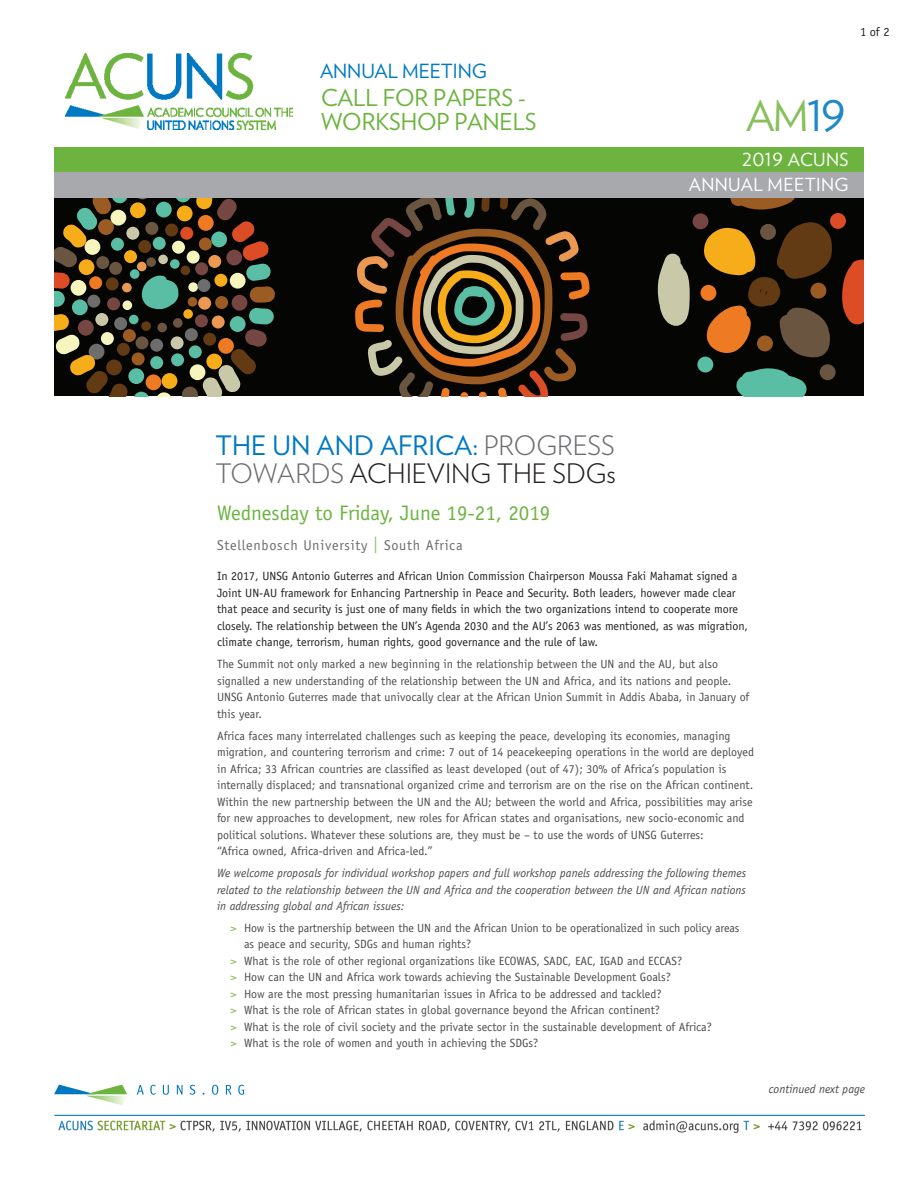
<style>
.page{position:relative;width:918px;height:1188px;background:#fff}
.page>*{position:absolute;margin:0;border:0;box-sizing:border-box;transform-origin:0 0}
.t1{font:42px "Verlag";color:#89c05e}
.CAPS_title{font:300 26.7px/27.9px "Verlag";letter-spacing:-.005em;color:#231f20}
.CAPS_title-2{font:23.25px/24px "Verlag";letter-spacing:-.005em;color:#6cb43f}
._2_-_date_of_event{font:21px "Officina Sans Std";color:#6cb43f}
.CAPS_title-3{font:19.5px "Verlag";letter-spacing:-.005em;color:#0079c2}
.t2{font:18px/25.5px "Verlag";letter-spacing:.02em;color:#fff;text-align:right}
._4_-_body_copy{font:14.25px "Officina Sans Std";letter-spacing:.05em;color:#6c6d70}
.application_details{font:12.3px "Officina Sans Std";color:#231f20}
._4_-_body_copy-2{font:12px/16.5px "Officina Sans Std";color:#4b4c4d}
._4_-_body_copy-3{font:12px/16.5px "Officina Sans Std";color:#231f20}
._4_-_body_copy-4{font:italic 12px/16.5px "Officina Sans Std";color:#4b4c4d;text-align:justify}
.s1{color:#1e89ca}
.s2{font-weight:400;color:#0079c2}
.s3{color:#6c6d70}
.s4{font-size:16.5px;color:#96c672}
.s5{font-size:12.3px;color:#81bc56}
</style>
<div class="page">
<div style="left:54px;top:197px;width:810px;height:199px;background:#050504"></div>
<svg style="left:355px;top:198px;width:235px;height:198px"></svg>
<svg style="left:54px;top:198px;width:221px;height:198px"></svg>
<svg style="left:704px;top:222px;width:128px;height:136px"></svg>
<svg style="left:842px;top:260px;width:22px;height:65px"></svg>
<svg style="left:730px;top:198px;width:65px;height:12px"></svg>
<svg style="left:658px;top:254px;width:32px;height:72px"></svg>
<svg style="left:736px;top:368px;width:71px;height:28px"></svg>
<div style="left:830px;top:213px;width:16px;height:16px;background:#dc4d26;border-radius:50%"></div>
<div style="left:693px;top:213px;width:15px;height:16px;background:#764643;border-radius:50%"></div>
<div style="left:697px;top:357px;width:16px;height:16px;background:#59bea4;border-radius:50%"></div>
<div style="left:820px;top:364px;width:16px;height:16px;background:#6a5540;border-radius:50%"></div>
<div style="left:810px;top:283px;width:16px;height:16px;background:#9b5c24;border-radius:50%"></div>
<div style="left:700px;top:285px;width:16px;height:16px;background:#ee7a23;border-radius:50%"></div>
<div style="left:760px;top:224px;width:16px;height:16px;background:#6a5540;border-radius:50%"></div>
<div style="left:757px;top:335px;width:16px;height:16px;background:#9b5c24;border-radius:50%"></div>
<svg style="left:54px;top:1085px;width:73px;height:20px"></svg>
<svg style="left:137px;top:1085px;width:107px;height:10px"></svg>
<div style="left:54px;top:147px;width:810px;height:25px;background:#6cb43f"></div>
<div style="left:54px;top:172px;width:810px;height:26px;background:#a8a9ad"></div>
<img style="left:65px;top:54px;width:228px;height:76px">
<img style="left:54px;top:1114px;width:810px;height:19px">
<p class="CAPS_title-3" style="left:320px;top:57px;width:168px">ANNUAL MEETING</p>
<p class="CAPS_title-2" style="left:321px;top:85px;width:217px">CALL FOR PAPERS -<br>WORKSHOP PANELS</p>
<p class="application_details" style="left:860px;top:25px;width:31px">1 of 2</p>
<p class="t1" style="left:746px;top:85px;width:101px">AM<span class="s1">19</span></p>
<p class="t2" style="left:689px;top:145px;width:161px">2019 ACUNS<br>ANNUAL MEETING</p>
<p class="CAPS_title" style="left:216px;top:430px;width:402px"><span class="s2">THE UN AND AFRICA:</span> <span class="s3">PROGRESS<br>TOWARDS</span> ACHIEVING THE SDGs</p>
<p class="_2_-_date_of_event" style="left:217px;top:500px;width:335px">Wednesday to Friday, June 19-21, 2019</p>
<p class="_4_-_body_copy" style="left:217px;top:537px;width:247px">Stellenbosch University <span class="s4">|</span> South Africa</p>
<p class="_4_-_body_copy-3" style="left:217px;top:568px;width:533px">In 2017, UNSG Antonio Guterres and African Union Commission Chairperson Moussa Faki Mahamat signed a Joint UN-AU framework for Enhancing Partnership in Peace and Security. Both leaders, however made clear that peace and security is just one of many fields in which the two organizations intend to cooperate more closely. The relationship between the UN’s Agenda 2030 and the AU’s 2063 was mentioned, as was migration, climate change, terrorism, human rights, good governance and the rule of law.</p>
<p class="_4_-_body_copy-2" style="left:217px;top:656px;width:534px">The Summit not only marked a new beginning in the relationship between the UN and the AU, but also signalled a new understanding of the relationship between the UN and Africa, and its nations and people.<br>UNSG Antonio Guterres made that univocally clear at the African Union Summit in Addis Ababa, in January of this year.</p>
<p class="_4_-_body_copy-2" style="left:217px;top:727px;width:539px">Africa faces many interrelated challenges such as keeping the peace, developing its economies, managing migration, and countering terrorism and crime: 7 out of 14 peacekeeping operations in the world are deployed in Africa; 33 African countries are classified as least developed (out of 47); 30% of Africa’s population is internally displaced; and transnational organized crime and terrorism are on the rise on the African continent.<br>Within the new partnership between the UN and the AU; between the world and Africa, possibilities may arise for new approaches to development, new roles for African states and organisations, new socio-economic and political solutions. Whatever these solutions are, they must be – to use the words of UNSG Guterres:<br>“Africa owned, Africa-driven and Africa-led.”</p>
<p class="_4_-_body_copy-4" style="left:217px;top:865px;width:531px">We welcome proposals for individual workshop papers and full workshop panels addressing the following themes related to the relationship between the UN and Africa and the cooperation between the UN and African nations in addressing global and African issues:</p>
<p class="_4_-_body_copy-2" style="left:231px;top:920px;width:511px"><span class="s5">&gt;</span> How is the partnership between the UN and the African Union to be operationalized in such policy areas</p>
<p class="_4_-_body_copy-2" style="left:244px;top:936px;width:229px">as peace and security, SDGs and human rights?</p>
<p class="_4_-_body_copy-2" style="left:231px;top:953px;width:453px"><span class="s5">&gt;</span> What is the role of other regional organizations like ECOWAS, SADC, EAC, IGAD and ECCAS?</p>
<p class="_4_-_body_copy-2" style="left:231px;top:969px;width:442px"><span class="s5">&gt;</span> How can the UN and Africa work towards achieving the Sustainable Development Goals?</p>
<p class="_4_-_body_copy-2" style="left:231px;top:986px;width:432px"><span class="s5">&gt;</span> How are the most pressing humanitarian issues in Africa to be addressed and tackled?</p>
<p class="_4_-_body_copy-2" style="left:231px;top:1002px;width:431px"><span class="s5">&gt;</span> What is the role of African states in global governance beyond the African continent?</p>
<p class="_4_-_body_copy-2" style="left:231px;top:1019px;width:483px"><span class="s5">&gt;</span> What is the role of civil society and the private sector in the sustainable development of Africa?</p>
<p class="_4_-_body_copy-2" style="left:231px;top:1035px;width:309px"><span class="s5">&gt;</span> What is the role of women and youth in achieving the SDGs?</p>
<p class="_4_-_body_copy-4" style="left:769px;top:1081px;width:98px">continued next page</p>
</div>
